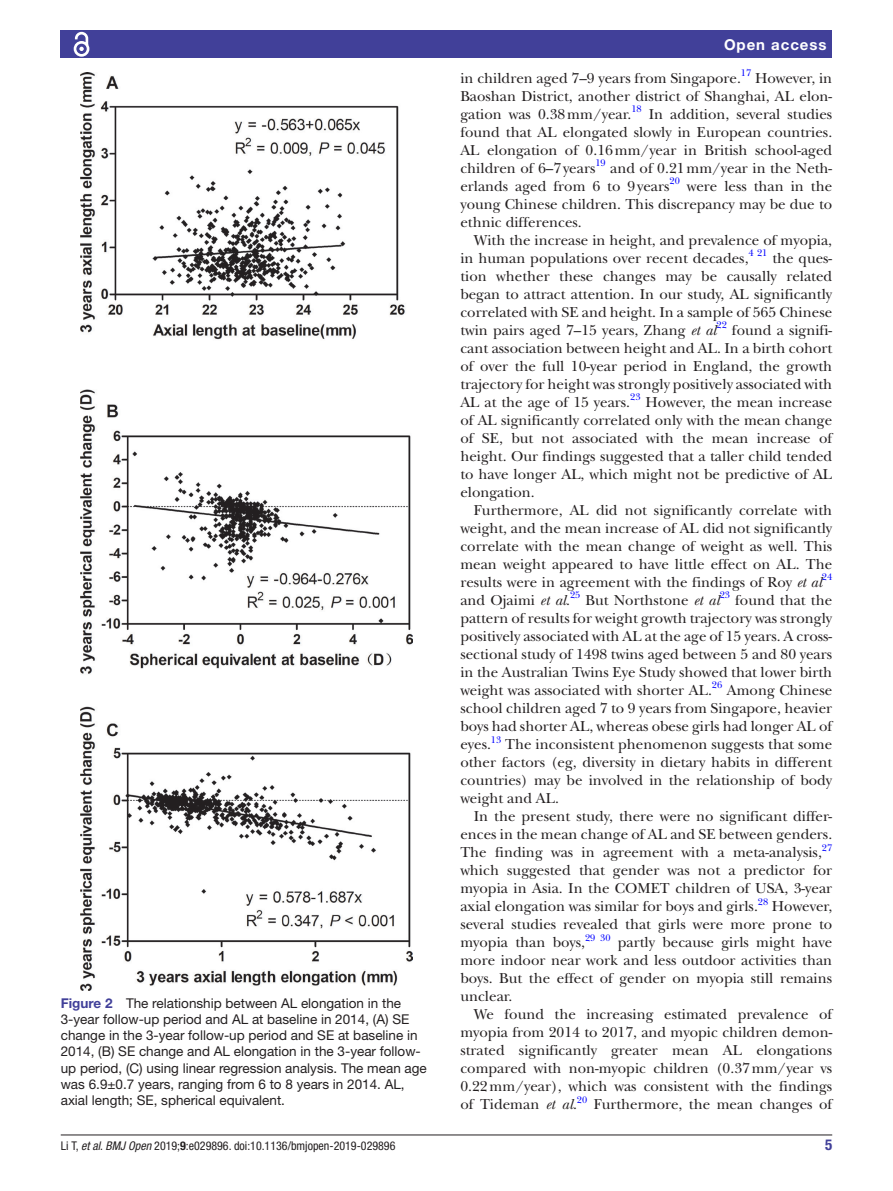
<style>
.page{position:relative;width:893px;height:1191px;background:#fff}
.page>*{position:absolute;margin:0;border:0;box-sizing:border-box;transform-origin:0 0}
.t1{font:15px/18px "New Baskerville";color:#231f20;text-align:justify}
.t2{font:700 15px "Helvetica Neue LT Std";letter-spacing:.065em;color:#fff}
.t3{font:700 condensed 15px "Helvetica Neue LT Std";color:#414099}
.t4{font:13.5px/16.2px "Helvetica Neue LT Std";color:#231f20}
.t5{font:condensed 12px "Helvetica Neue LT Std";color:#231f20}
.t6{font:9.9px "New Baskerville";color:#00f}
.s1{font-weight:700;color:#414099}
.s2{font-style:italic}
.s3{font-weight:700}
</style>
<div class="page">
<hr style="left:61px;top:1134px;width:771px;height:1px;background:#231f20">
<div style="left:61px;top:31px;width:771px;height:27px;background:#414099"></div>
<svg style="left:73px;top:31px;width:17px;height:26px"></svg>
<img style="left:81px;top:73px;width:332px;height:917px">
<p class="t4" style="left:61px;top:994px;width:368px"><span class="s1">Figure 2</span> The relationship between AL elongation in the 3-year follow-up period and AL at baseline in 2014, (A) SE change in the 3-year follow-up period and SE at baseline in 2014, (B) SE change and AL elongation in the 3-year follow&shy;up period, (C) using linear regression analysis. The mean age was 6.9±0.7 years, ranging from 6 to 8 years in 2014. AL, axial length; SE, spherical equivalent.</p>
<p class="t2" style="left:724px;top:35px;width:104px">Open access</p>
<p class="t1" style="left:460px;top:69px;width:282px">in children aged 7–9 years from Singapore.</p>
<p class="t6" style="left:741px;top:67px;width:12px">17</p>
<p class="t1" style="left:460px;top:69px;width:373px;text-indent:295px">However, in Baoshan District, another district of Shanghai, AL elon&shy;gation was 0.38mm/year.</p>
<p class="t6" style="left:631px;top:103px;width:12px">18</p>
<p class="t1" style="left:460px;top:105px;width:373px;text-indent:188px">In addition, several studies found that AL elongated slowly in European countries.<br>AL elongation of 0.16mm/year in British school-aged children of 6–7years</p>
<p class="t6" style="left:595px;top:157px;width:12px">19</p>
<p class="t1" style="left:460px;top:159px;width:373px;text-indent:150px">and of 0.21mm/year in the Neth&shy;erlands aged from 6 to 9years</p>
<p class="t6" style="left:669px;top:175px;width:12px">20</p>
<p class="t1" style="left:460px;top:177px;width:373px;text-indent:226px">were less than in the young Chinese children. This discrepancy may be due to ethnic differences.</p>
<p class="t1" style="left:460px;top:231px;width:373px;text-indent:14px">With the increase in height, and prevalence of myopia, in human populations over recent decades,</p>
<p class="t6" style="left:749px;top:247px;width:20px">4 21</p>
<p class="t1" style="left:460px;top:249px;width:373px;text-indent:312px">the ques&shy;tion whether these changes may be causally related began to attract attention. In our study, AL significantly correlated with SE and height. In a sample of 565 Chinese twin pairs aged 7–15 years, Zhang <span class="s2">et al</span></p>
<p class="t6" style="left:716px;top:319px;width:12px">22</p>
<p class="t1" style="left:460px;top:321px;width:373px;text-indent:272px">found a signifi&shy;cant association between height and AL. In a birth cohort of over the full 10-year period in England, the growth trajectory for height was strongly positively associated with AL at the age of 15 years.</p>
<p class="t6" style="left:630px;top:391px;width:12px">23</p>
<p class="t1" style="left:460px;top:393px;width:373px;text-indent:185px">However, the mean increase of AL significantly correlated only with the mean change of SE, but not associated with the mean increase of height. Our findings suggested that a taller child tended to have longer AL, which might not be predictive of AL elongation.</p>
<p class="t1" style="left:460px;top:501px;width:373px;text-indent:14px">Furthermore, AL did not significantly correlate with weight, and the mean increase of AL did not significantly correlate with the mean change of weight as well. This mean weight appeared to have little effect on AL. The results were in agreement with the findings of Roy <span class="s2">et al</span><sup>24 </sup>and Ojaimi <span class="s2">et al</span>.</p>
<p class="t6" style="left:570px;top:589px;width:12px">25</p>
<p class="t1" style="left:586px;top:591px;width:136px">But Northstone <span class="s2">et al</span></p>
<p class="t6" style="left:720px;top:589px;width:12px">23</p>
<p class="t1" style="left:460px;top:591px;width:373px;text-indent:275px">found that the pattern of results for weight growth trajectory was strongly positively associated with AL at the age of 15 years. A cross&shy;sectional study of 1498 twins aged between 5 and 80 years in the Australian Twins Eye Study showed that lower birth weight was associated with shorter AL.</p>
<p class="t6" style="left:712px;top:679px;width:12px">26</p>
<p class="t1" style="left:460px;top:681px;width:373px;text-indent:266px">Among Chinese school children aged 7 to 9 years from Singapore, heavier boys had shorter AL, whereas obese girls had longer AL of eyes.</p>
<p class="t6" style="left:491px;top:733px;width:12px">13</p>
<p class="t1" style="left:460px;top:735px;width:373px;text-indent:45px">The inconsistent phenomenon suggests that some other factors (eg, diversity in dietary habits in different countries) may be involved in the relationship of body weight and AL.</p>
<p class="t1" style="left:460px;top:807px;width:373px;text-indent:14px">In the present study, there were no significant differ&shy;ences in the mean change of AL and SE between genders.<br>The finding was in agreement with a meta-analysis,</p>
<p class="t6" style="left:822px;top:841px;width:12px">27</p>
<p class="t1" style="left:460px;top:861px;width:373px">which suggested that gender was not a predictor for myopia in Asia. In the COMET children of USA, 3-year axial elongation was similar for boys and girls.</p>
<p class="t6" style="left:758px;top:895px;width:12px">28</p>
<p class="t1" style="left:460px;top:897px;width:373px;text-indent:312px">However, several studies revealed that girls were more prone to myopia than boys,</p>
<p class="t6" style="left:585px;top:931px;width:27px">29 30</p>
<p class="t1" style="left:460px;top:933px;width:373px;text-indent:158px">partly because girls might have more indoor near work and less outdoor activities than boys. But the effect of gender on myopia still remains unclear.</p>
<p class="t1" style="left:460px;top:1005px;width:373px;text-indent:13px">We found the increasing estimated prevalence of myopia from 2014 to 2017, and myopic children demon&shy;strated significantly greater mean AL elongations compared with non-myopic children (0.37mm/year vs 0.22mm/year), which was consistent with the findings of Tideman <span class="s2">et al</span>.<sup>20</sup> Furthermore, the mean changes of</p>
<p class="t5" style="left:61px;top:1138px;width:336px">Li T, <span class="s2">et al</span>. <span class="s2">BMJ Open</span> 2019;<span class="s3">9</span>:e029896. doi:10.1136/bmjopen-2019-029896</p>
<p class="t3" style="left:825px;top:1135px;width:9px">5</p>
</div>
